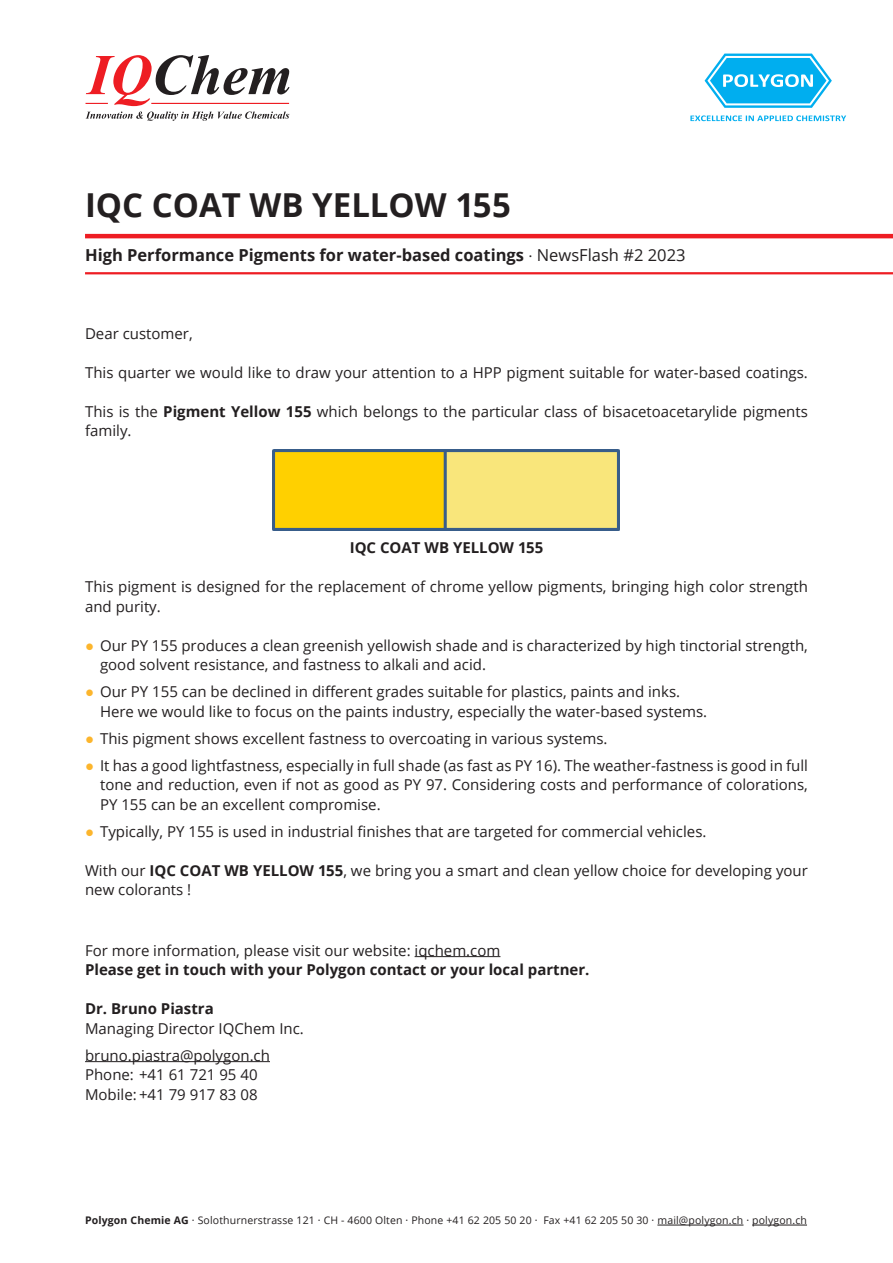
<style>
.page{position:relative;width:893px;height:1263px;background:#fff}
.page>*{position:absolute;margin:0;border:0;box-sizing:border-box;transform-origin:0 0}
.t1{font:700 33px "Open Sans";color:#231f20}
.t2{font:700 16.5px "Open Sans";color:#231f20}
.t3{font:15px/19.5px "Open Sans";color:#231f20}
.t4{font:700 15px "Open Sans";color:#231f20}
.t5{font:10.5px "Open Sans";letter-spacing:.015em;color:#231f20}
.s1{font-family:"Calibri";font-weight:400}
.s2{font-weight:400}
.s3{font-weight:700}
.s4{font-family:"Calibri";font-weight:700;color:#fcb52c}
</style>
<div class="page">
<svg style="left:86px;top:112px;width:203px;height:9px"></svg>
<svg style="left:86px;top:55px;width:204px;height:51px"></svg>
<svg style="left:705px;top:54px;width:127px;height:54px"></svg>
<svg style="left:690px;top:115px;width:156px;height:6px"></svg>
<hr style="left:85px;top:234px;width:808px;height:4px;background:#ee1d23">
<hr style="left:85px;top:272px;width:808px;height:2px;background:#ee1d23">
<hr style="left:657px;top:1225px;width:86px;height:1px;background:#231f20">
<hr style="left:752px;top:1225px;width:55px;height:1px;background:#231f20">
<hr style="left:415px;top:956px;width:85px;height:1px;background:#231f20">
<hr style="left:85px;top:1061px;width:185px;height:1px;background:#231f20">
<img style="left:273px;top:449px;width:347px;height:82px">
<p class="t1" style="left:85px;top:181px;width:427px">IQC COAT WB YELLOW 155</p>
<p class="t2" style="left:85px;top:244px;width:602px">High Performance Pigments for water-based coatings <span class="s1">·</span> <span class="s2">NewsFlash #2 2023</span></p>
<p class="t3" style="left:85px;top:323px;width:109px">Dear customer,</p>
<p class="t3" style="left:85px;top:362px;width:724px">This quarter we would like to draw your attention to a HPP pigment suitable for water-based coatings.</p>
<p class="t3" style="left:85px;top:401px;width:724px">This is the <span class="s3">Pigment Yellow 155</span> which belongs to the particular class of bisacetoacetarylide pigments family.</p>
<p class="t4" style="left:350px;top:537px;width:195px">IQC COAT WB YELLOW 155</p>
<p class="t3" style="left:85px;top:577px;width:724px">This pigment is designed for the replacement of chrome yellow pigments, bringing high color strength and purity.</p>
<p class="t3" style="left:85px;top:635px;width:724px"><span class="s4">●</span> Our PY 155 produces a clean greenish yellowish shade and is characterized by high tinctorial strength,</p>
<p class="t3" style="left:100px;top:655px;width:387px">good solvent resistance, and fastness to alkali and acid.</p>
<p class="t3" style="left:85px;top:682px;width:597px"><span class="s4">●</span> Our PY 155 can be declined in different grades suitable for plastics, paints and inks.</p>
<p class="t3" style="left:100px;top:701px;width:609px">Here we would like to focus on the paints industry, especially the water-based systems.</p>
<p class="t3" style="left:85px;top:728px;width:524px"><span class="s4">●</span> This pigment shows excellent fastness to overcoating in various systems.</p>
<p class="t3" style="left:85px;top:755px;width:724px"><span class="s4">●</span> It has a good lightfastness, especially in full shade (as fast as PY 16). The weather-fastness is good in full</p>
<p class="t3" style="left:100px;top:775px;width:709px">tone and reduction, even if not as good as PY 97. Considering costs and performance of colorations,<br>PY 155 can be an excellent compromise.</p>
<p class="t3" style="left:85px;top:821px;width:623px"><span class="s4">●</span> Typically, PY 155 is used in industrial finishes that are targeted for commercial vehicles.</p>
<p class="t3" style="left:85px;top:860px;width:724px">With our <span class="s3">IQC COAT WB YELLOW 155</span>, we bring you a smart and clean yellow choice for developing your new colorants !</p>
<p class="t3" style="left:85px;top:940px;width:417px">For more information, please visit our website: iqchem.com</p>
<p class="t4" style="left:85px;top:959px;width:506px">Please get in touch with your Polygon contact or your local partner.</p>
<p class="t4" style="left:85px;top:998px;width:130px">Dr. Bruno Piastra</p>
<p class="t3" style="left:85px;top:1018px;width:220px">Managing Director IQChem Inc.</p>
<p class="t3" style="left:85px;top:1045px;width:186px">bruno.piastra@polygon.ch</p>
<p class="t3" style="left:85px;top:1064px;width:174px">Phone: +41 61 721 95 40</p>
<p class="t3" style="left:85px;top:1084px;width:174px">Mobile: +41 79 917 83 08</p>
<p class="t5" style="left:85px;top:1213px;width:723px"><span class="s3">Polygon Chemie AG</span> · Solothurnerstrasse 121 · CH - 4600 Olten · Phone +41 62 205 50 20 · Fax +41 62 205 50 30 · mail@polygon.ch · polygon.ch</p>
</div>
